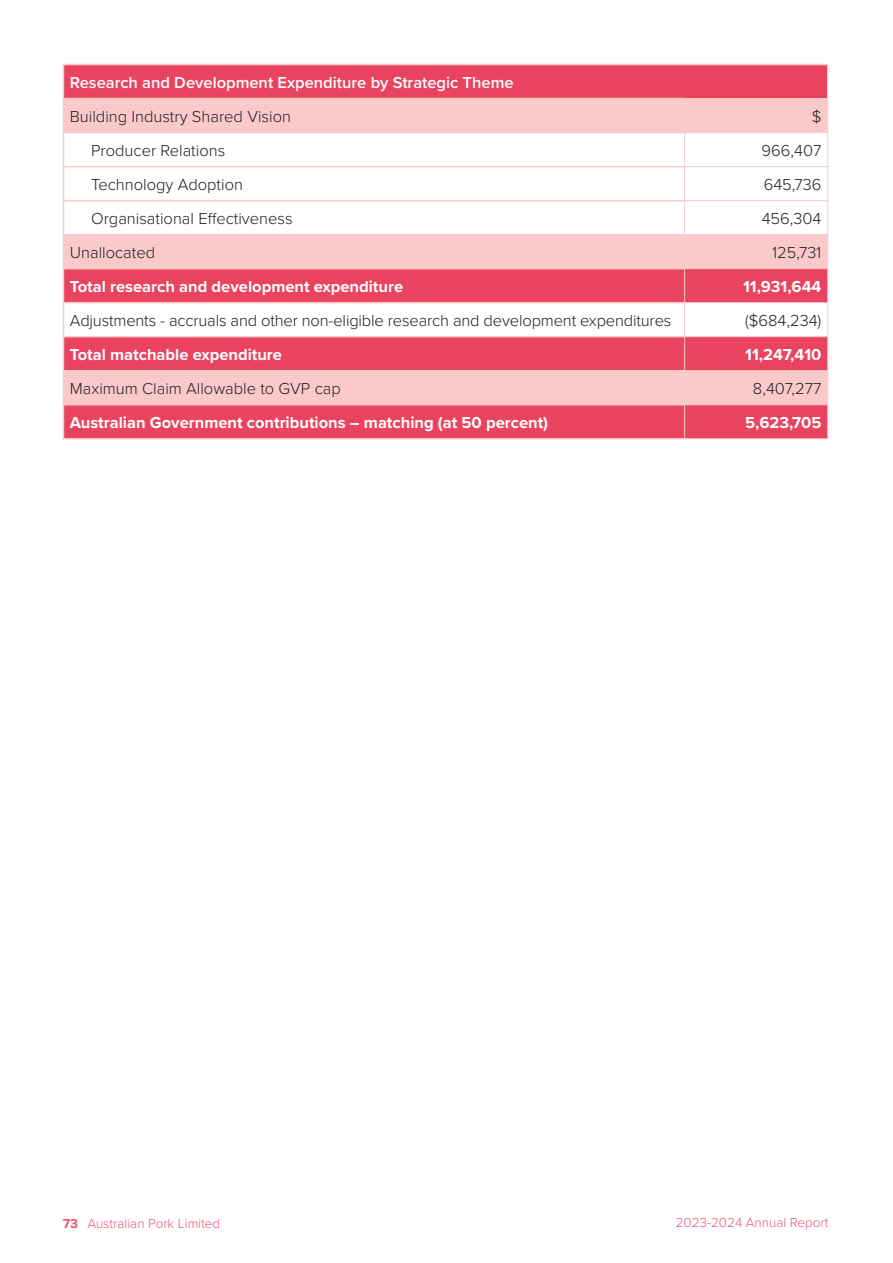
<style>
.page{position:relative;width:893px;height:1263px;background:#fff}
.page>*{position:absolute;margin:0;border:0;box-sizing:border-box;transform-origin:0 0}
.Table_Paragraph{font:300 16.5px "Proxima Nova";color:#231f20}
.Table_Paragraph-2{font:700 16.5px "Proxima Nova";color:#fff}
.Table_Paragraph-3{font:600 16.5px "Proxima Nova";color:#fff}
.t1{font:300 13.5px "Proxima Nova";color:#f05474}
.s1{font-weight:700}
</style>
<div class="page">
<div style="left:63px;top:65px;width:765px;height:34px;background:#ea4360"></div>
<svg style="left:64px;top:99px;width:763px;height:169px"></svg>
<svg style="left:64px;top:269px;width:763px;height:169px;fill:#ea4360"></svg>
<hr style="left:63px;top:64px;width:622px;height:1px;background:#facacb">
<hr style="left:63px;top:65px;width:1px;height:33px;background:#facacb">
<hr style="left:685px;top:64px;width:143px;height:1px;background:#facacb">
<hr style="left:63px;top:98px;width:621px;height:1px;background:#facacb">
<hr style="left:63px;top:99px;width:1px;height:33px;background:#facacb">
<hr style="left:63px;top:132px;width:621px;height:1px;background:#facacb">
<hr style="left:63px;top:133px;width:1px;height:33px;background:#facacb">
<hr style="left:63px;top:166px;width:621px;height:1px;background:#facacb">
<hr style="left:63px;top:167px;width:1px;height:33px;background:#facacb">
<hr style="left:63px;top:200px;width:621px;height:1px;background:#facacb">
<hr style="left:63px;top:201px;width:1px;height:33px;background:#facacb">
<hr style="left:63px;top:234px;width:621px;height:1px;background:#facacb">
<hr style="left:63px;top:235px;width:1px;height:33px;background:#facacb">
<hr style="left:63px;top:268px;width:621px;height:1px;background:#facacb">
<hr style="left:63px;top:269px;width:1px;height:33px;background:#facacb">
<hr style="left:63px;top:302px;width:621px;height:1px;background:#facacb">
<hr style="left:63px;top:303px;width:1px;height:33px;background:#facacb">
<hr style="left:63px;top:336px;width:621px;height:1px;background:#facacb">
<hr style="left:63px;top:337px;width:1px;height:33px;background:#facacb">
<hr style="left:63px;top:370px;width:621px;height:1px;background:#facacb">
<hr style="left:63px;top:371px;width:1px;height:33px;background:#facacb">
<hr style="left:63px;top:404px;width:621px;height:1px;background:#facacb">
<hr style="left:63px;top:405px;width:1px;height:33px;background:#facacb">
<hr style="left:63px;top:438px;width:621px;height:1px;background:#facacb">
<hr style="left:684px;top:98px;width:144px;height:1px;background:#facacb">
<hr style="left:684px;top:99px;width:1px;height:33px;background:#facacb">
<hr style="left:684px;top:132px;width:144px;height:1px;background:#facacb">
<hr style="left:684px;top:133px;width:1px;height:33px;background:#facacb">
<hr style="left:684px;top:166px;width:144px;height:1px;background:#facacb">
<hr style="left:684px;top:167px;width:1px;height:33px;background:#facacb">
<hr style="left:684px;top:200px;width:144px;height:1px;background:#facacb">
<hr style="left:684px;top:201px;width:1px;height:33px;background:#facacb">
<hr style="left:684px;top:234px;width:144px;height:1px;background:#facacb">
<hr style="left:684px;top:235px;width:1px;height:33px;background:#facacb">
<hr style="left:684px;top:268px;width:144px;height:1px;background:#facacb">
<hr style="left:684px;top:269px;width:1px;height:33px;background:#facacb">
<hr style="left:684px;top:302px;width:144px;height:1px;background:#facacb">
<hr style="left:684px;top:303px;width:1px;height:33px;background:#facacb">
<hr style="left:684px;top:336px;width:144px;height:1px;background:#facacb">
<hr style="left:684px;top:337px;width:1px;height:33px;background:#facacb">
<hr style="left:684px;top:370px;width:144px;height:1px;background:#facacb">
<hr style="left:684px;top:371px;width:1px;height:33px;background:#facacb">
<hr style="left:684px;top:404px;width:144px;height:1px;background:#facacb">
<hr style="left:684px;top:405px;width:1px;height:33px;background:#facacb">
<hr style="left:684px;top:438px;width:144px;height:1px;background:#facacb">
<hr style="left:827px;top:99px;width:1px;height:33px;background:#facacb">
<hr style="left:827px;top:133px;width:1px;height:33px;background:#facacb">
<hr style="left:827px;top:167px;width:1px;height:33px;background:#facacb">
<hr style="left:827px;top:201px;width:1px;height:33px;background:#facacb">
<hr style="left:827px;top:235px;width:1px;height:33px;background:#facacb">
<hr style="left:827px;top:269px;width:1px;height:33px;background:#facacb">
<hr style="left:827px;top:303px;width:1px;height:33px;background:#facacb">
<hr style="left:827px;top:337px;width:1px;height:33px;background:#facacb">
<hr style="left:827px;top:371px;width:1px;height:33px;background:#facacb">
<hr style="left:827px;top:405px;width:1px;height:33px;background:#facacb">
<hr style="left:827px;top:65px;width:1px;height:33px;background:#fff">
<p class="Table_Paragraph-3" style="left:70px;top:70px;width:445px">Research and Development Expenditure by Strategic Theme</p>
<p class="Table_Paragraph" style="left:70px;top:104px;width:223px">Building Industry Shared Vision</p>
<p class="Table_Paragraph" style="left:812px;top:104px;width:11px">$</p>
<p class="Table_Paragraph" style="left:91px;top:138px;width:136px">Producer Relations</p>
<p class="Table_Paragraph" style="left:762px;top:138px;width:61px">966,407</p>
<p class="Table_Paragraph" style="left:91px;top:172px;width:153px">Technology Adoption</p>
<p class="Table_Paragraph" style="left:764px;top:172px;width:59px">645,736</p>
<p class="Table_Paragraph" style="left:91px;top:206px;width:203px">Organisational Effectiveness</p>
<p class="Table_Paragraph" style="left:762px;top:206px;width:61px">456,304</p>
<p class="Table_Paragraph" style="left:70px;top:240px;width:87px">Unallocated</p>
<p class="Table_Paragraph" style="left:772px;top:240px;width:51px">125,731</p>
<p class="Table_Paragraph-2" style="left:70px;top:274px;width:335px">Total research and development expenditure</p>
<p class="Table_Paragraph-2" style="left:743px;top:274px;width:80px">11,931,644</p>
<p class="Table_Paragraph" style="left:70px;top:308px;width:603px">Adjustments - accruals and other non-eligible research and development expenditures</p>
<p class="Table_Paragraph" style="left:745px;top:308px;width:78px">($684,234)</p>
<p class="Table_Paragraph-2" style="left:70px;top:342px;width:214px">Total matchable expenditure</p>
<p class="Table_Paragraph-2" style="left:745px;top:342px;width:78px">11,247,410</p>
<p class="Table_Paragraph" style="left:70px;top:376px;width:272px">Maximum Claim Allowable to GVP cap</p>
<p class="Table_Paragraph" style="left:753px;top:376px;width:70px">8,407,277</p>
<p class="Table_Paragraph-2" style="left:70px;top:410px;width:480px">Australian Government contributions – matching (at 50 percent)</p>
<p class="Table_Paragraph-2" style="left:745px;top:410px;width:78px">5,623,705</p>
<p class="t1" style="left:63px;top:1214px;width:159px"><span class="s1">73</span> Australian Pork Limited</p>
<p class="t1" style="left:676px;top:1212px;width:154px">2023-2024 Annual Report</p>
</div>
